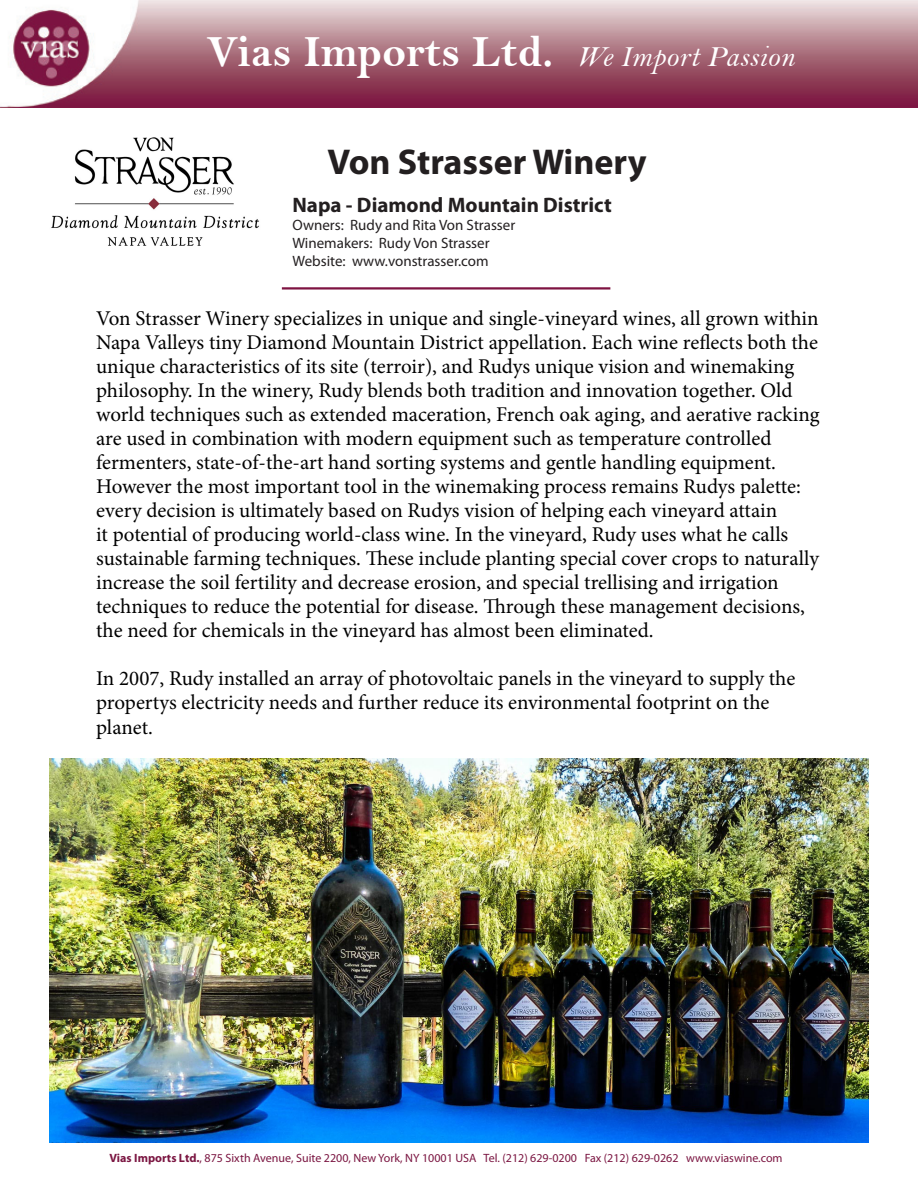
<style>
.page{position:relative;width:918px;height:1188px;background:#fff}
.page>*{position:absolute;margin:0;border:0;box-sizing:border-box;transform-origin:0 0}
.t1{font:45px "Bell MT Bold";color:#fff}
.t2{font:700 36px "Myriad Pro";color:#231f20}
.t3{font:21px/24px "Minion Pro";color:#000}
.t4{font:700 21px "Myriad Pro";color:#231f20}
.t5{font:15px "Myriad Pro";color:#231f20}
.t6{font:12px "Myriad Pro";color:#7b1642}
.s1{font-family:"Bell MT Italic";font-size:30px}
.s2{font-weight:700}
</style>
<div class="page">
<img style="left:687px;top:0;width:231px;height:108px">
<img style="left:0;top:0;width:687px;height:108px">
<hr style="left:282px;top:287px;width:328px;height:3px;background:#7e1342">
<img style="left:51px;top:137px;width:208px;height:109px">
<img style="left:49px;top:758px;width:820px;height:385px">
<p class="t1" style="left:207px;top:25px;width:589px">Vias Imports Ltd. <span class="s1">We Import Passion</span></p>
<p class="t2" style="left:327px;top:138px;width:321px">Von Strasser Winery</p>
<p class="t4" style="left:292px;top:191px;width:321px">Napa - Diamond Mountain District</p>
<p class="t5" style="left:292px;top:216px;width:224px">Owners: Rudy and Rita Von Strasser</p>
<p class="t5" style="left:292px;top:234px;width:199px">Winemakers: Rudy Von Strasser</p>
<p class="t5" style="left:292px;top:252px;width:198px">Website: www.vonstrasser.com</p>
<p class="t3" style="left:96px;top:306px;width:725px">Von Strasser Winery specializes in unique and single-vineyard wines, all grown within Napa Valleys tiny Diamond Mountain District appellation. Each wine reflects both the unique characteristics of its site (terroir), and Rudys unique vision and winemaking philosophy. In the winery, Rudy blends both tradition and innovation together. Old world techniques such as extended maceration, French oak aging, and aerative racking are used in combination with modern equipment such as temperature controlled fermenters, state-of-the-art hand sorting systems and gentle handling equipment.<br>However the most important tool in the winemaking process remains Rudys palette: every decision is ultimately based on Rudys vision of helping each vineyard attain<br>it potential of producing world-class wine. In the vineyard, Rudy uses what he calls sustainable farming techniques. These include planting special cover crops to naturally increase the soil fertility and decrease erosion, and special trellising and irrigation techniques to reduce the potential for disease. Through these management decisions, the need for chemicals in the vineyard has almost been eliminated.</p>
<p class="t3" style="left:96px;top:666px;width:701px;line-height:24.8px">In 2007, Rudy installed an array of photovoltaic panels in the vineyard to supply the propertys electricity needs and further reduce its environmental footprint on the planet.</p>
<p class="t6" style="left:110px;top:1151px;width:674px"><span class="s2">Vias Imports Ltd.</span>, 875 Sixth Avenue, Suite 2200, New York, NY 10001 USA Tel. (212) 629-0200 Fax (212) 629-0262 www.viaswine.com</p>
</div>
